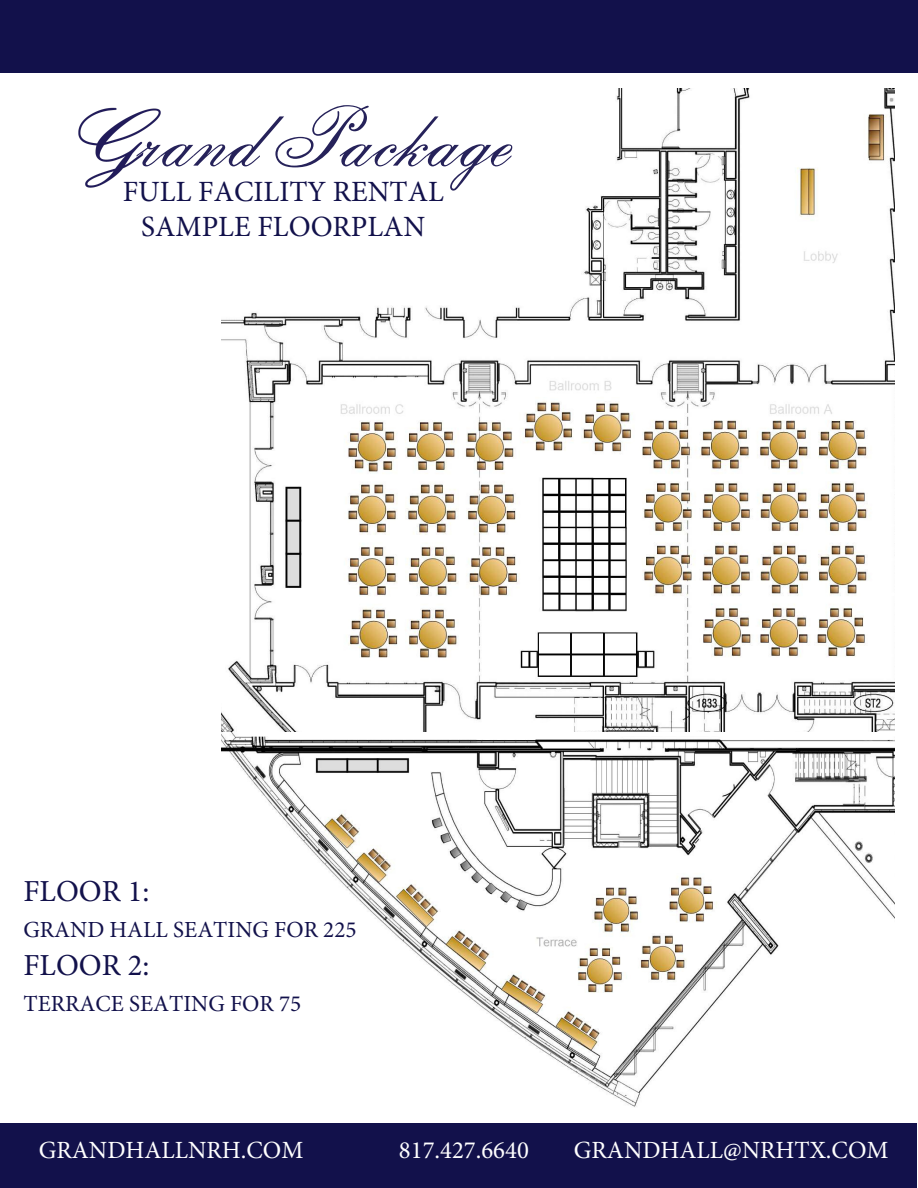
<style>
.page{position:relative;width:918px;height:1188px;background:#fff}
.page>*{position:absolute;margin:0;border:0;box-sizing:border-box;transform-origin:0 0}
.t1{font:82.05px "English Script";color:#26225a}
.t2{font:30.6px "Minion Pro";color:#12114b}
.t3{font:29.4px "Minion Pro";color:#12114b}
.t4{font:24.75px "Minion Pro";color:#fff}
.t5{font:23.1px "Minion Pro";color:#12114b}
</style>
<div class="page">
<div style="left:0;top:0;width:918px;height:73px;background:#12114b"></div>
<img style="left:221px;top:88px;width:673px;height:1019px">
<img style="left:78px;top:100px;width:183px;height:99px">
<div style="left:0;top:1123px;width:917px;height:65px;background:#12114b"></div>
<p class="t1" style="left:137px;top:88px;width:376px">rand Package</p>
<p class="t3" style="left:123px;top:180px;width:323px">FULL FACILITY RENTAL</p>
<p class="t3" style="left:141px;top:215px;width:286px">SAMPLE FLOORPLAN</p>
<p class="t2" style="left:23px;top:879px;width:127px">FLOOR 1:</p>
<p class="t5" style="left:23px;top:920px;width:335px">GRAND HALL SEATING FOR 225</p>
<p class="t2" style="left:23px;top:953px;width:127px">FLOOR 2:</p>
<p class="t5" style="left:23px;top:994px;width:279px">TERRACE SEATING FOR 75</p>
<p class="t4" style="left:39px;top:1140px;width:266px">GRANDHALLNRH.COM</p>
<p class="t4" style="left:399px;top:1140px;width:131px">817.427.6640</p>
<p class="t4" style="left:574px;top:1140px;width:316px">GRANDHALL@NRHTX.COM</p>
</div>
